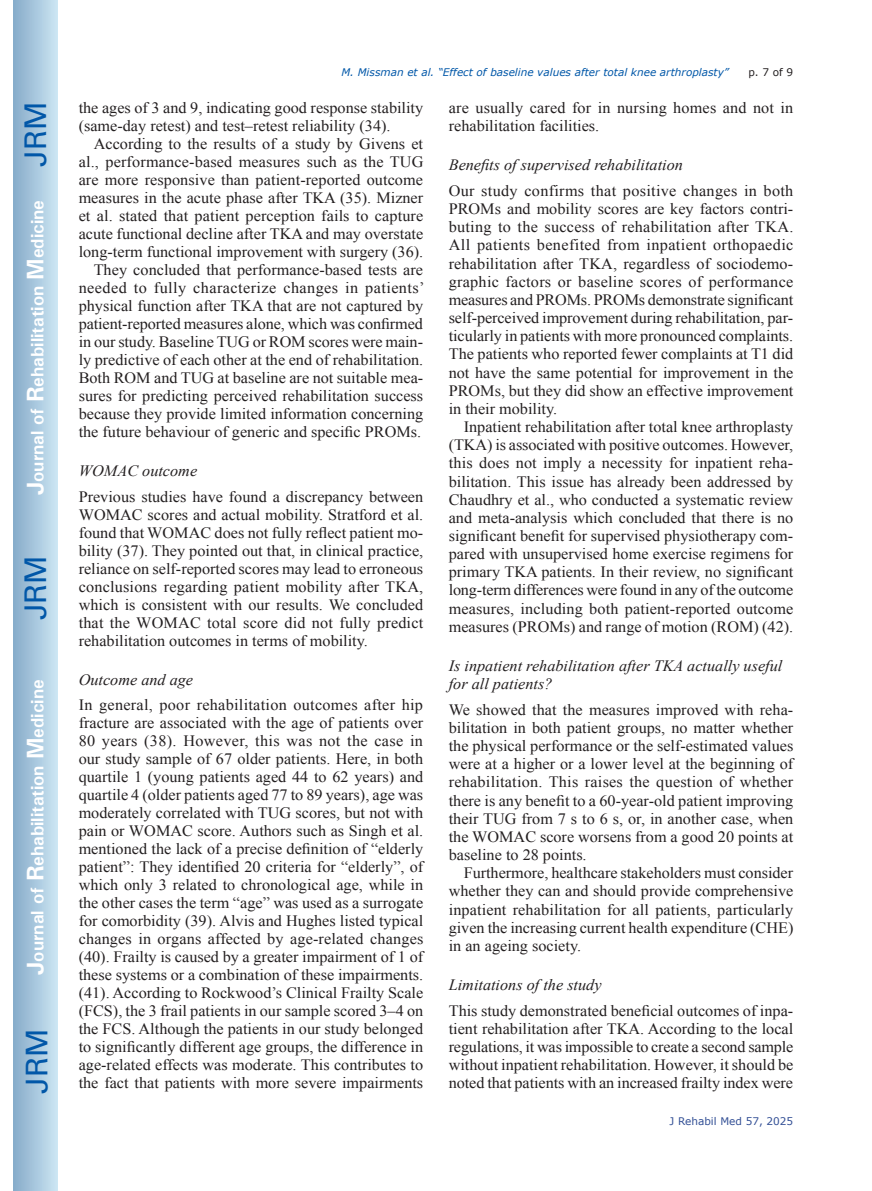
<style>
.page{position:relative;width:872px;height:1191px;background:#fff}
.page>*{position:absolute;margin:0;border:0;box-sizing:border-box;transform-origin:0 0}
.t1{font:30px "Univers";color:#0157a8}
.t2{font:700 18px "Univers";color:#fff}
.t3{font:15.75px/18px "Times New Roman";color:#231f20;text-align:justify}
.t4{font:italic 15.75px/18.1px "Times New Roman";color:#231f20}
.t5{font:italic 10.5px "Verdana";color:#0157a8}
.t6{font:10.5px "Verdana";color:#324f95}
.t7{font:10.5px "Verdana";color:#231f20}
.s1{font-size:24px}
</style>
<div class="page">
<div style="left:14px;top:0;width:43px;height:1191px;background:linear-gradient(to right,#88acca,#cbe5f2)"></div>
<h1 class="t1" style="left:18px;top:167px;width:67px;rotate:-90deg">JRM</h1>
<p class="t2" style="left:26px;top:495px;width:297px;rotate:-90deg"><span class="s1">J</span>ournal of <span class="s1">R</span>ehabilitation <span class="s1">M</span>edicine</p>
<h1 class="t1" style="left:18px;top:620px;width:67px;rotate:-90deg">JRM</h1>
<p class="t2" style="left:26px;top:974px;width:297px;rotate:-90deg"><span class="s1">J</span>ournal of <span class="s1">R</span>ehabilitation <span class="s1">M</span>edicine</p>
<h1 class="t1" style="left:19px;top:1093px;width:67px;rotate:-90deg">JRM</h1>
<p class="t5" style="left:341px;top:65px;width:389px">M. Missman et al. “Effect of baseline values after total knee arthroplasty”</p>
<p class="t7" style="left:748px;top:65px;width:46px">p. 7 of 9</p>
<p class="t3" style="left:79px;top:98px;width:346px">the ages of 3 and 9, indicating good response stability (same-day retest) and test–retest reliability (34).</p>
<p class="t3" style="left:79px;top:134px;width:347px;text-align:right">According to the results of a study by Givens et al., performance-based measures such as the TUG are more responsive than patient-reported outcome measures in the acute phase after TKA (35). Mizner et al. stated that patient perception fails to capture acute functional decline after TKA and may overstate long-term functional improvement with surgery (36).<br>They concluded that performance-based tests are needed to fully characterize changes in patients’ physical function after TKA that are not captured by patient-reported measures alone, which was confirmed in our study. Baseline TUG or ROM scores were main&shy;ly predictive of each other at the end of rehabilitation.<br>Both ROM and TUG at baseline are not suitable mea&shy;sures for predicting perceived rehabilitation success because they provide limited information concerning the future behaviour of generic and specific PROMs.</p>
<p class="t4" style="left:79px;top:461px;width:120px">WOMAC outcome</p>
<p class="t3" style="left:79px;top:487px;width:346px">Previous studies have found a discrepancy between WOMAC scores and actual mobility. Stratford et al. found that WOMAC does not fully reflect patient mo&shy;bility (37). They pointed out that, in clinical practice, reliance on self-reported scores may lead to erroneous conclusions regarding patient mobility after TKA, which is consistent with our results. We concluded that the WOMAC total score did not fully predict rehabilitation outcomes in terms of mobility.</p>
<p class="t4" style="left:79px;top:670px;width:116px">Outcome and age</p>
<p class="t3" style="left:79px;top:695px;width:346px">In general, poor rehabilitation outcomes after hip fracture are associated with the age of patients over 80 years (38). However, this was not the case in our study sample of 67 older patients. Here, in both quartile 1 (young patients aged 44 to 62 years) and quartile 4 (older patients aged 77 to 89 years), age was moderately correlated with TUG scores, but not with pain or WOMAC score. Authors such as Singh et al. mentioned the lack of a precise definition of “elderly patient”: They identified 20 criteria for “elderly”, of which only 3 related to chronological age, while in the other cases the term “age” was used as a surrogate for comorbidity (39). Alvis and Hughes listed typical changes in organs affected by age-related changes (40). Frailty is caused by a greater impairment of 1 of these systems or a combination of these impairments. (41). According to Rockwood’s Clinical Frailty Scale (FCS), the 3 frail patients in our sample scored 3–4 on the FCS. Although the patients in our study belonged to significantly different age groups, the difference in age-related effects was moderate. This contributes to the fact that patients with more severe impairments</p>
<p class="t3" style="left:449px;top:98px;width:346px">are usually cared for in nursing homes and not in rehabilitation facilities.</p>
<p class="t4" style="left:449px;top:156px;width:236px">Benefits of supervised rehabilitation</p>
<p class="t3" style="left:449px;top:181px;width:346px">Our study confirms that positive changes in both PROMs and mobility scores are key factors contri&shy;buting to the success of rehabilitation after TKA.<br>All patients benefited from inpatient orthopaedic rehabilitation after TKA, regardless of sociodemo&shy;graphic factors or baseline scores of performance measures and PROMs. PROMs demonstrate significant self-perceived improvement during rehabilitation, par&shy;ticularly in patients with more pronounced complaints.<br>The patients who reported fewer complaints at T1 did not have the same potential for improvement in the PROMs, but they did show an effective improvement in their mobility.</p>
<p class="t3" style="left:449px;top:417px;width:346px;text-indent:15px">Inpatient rehabilitation after total knee arthroplasty (TKA) is associated with positive outcomes. However, this does not imply a necessity for inpatient reha&shy;bilitation. This issue has already been addressed by Chaudhry et al., who conducted a systematic review and meta-analysis which concluded that there is no significant benefit for supervised physiotherapy com&shy;pared with unsupervised home exercise regimens for primary TKA patients. In their review, no significant long-term differences were found in any of the outcome measures, including both patient-reported outcome measures (PROMs) and range of motion (ROM) (42).</p>
<p class="t4" style="left:449px;top:656px;width:335px">Is inpatient rehabilitation after TKA actually useful for all patients?</p>
<p class="t3" style="left:449px;top:700px;width:346px">We showed that the measures improved with reha&shy;bilitation in both patient groups, no matter whether the physical performance or the self-estimated values were at a higher or a lower level at the beginning of rehabilitation. This raises the question of whether there is any benefit to a 60-year-old patient improving their TUG from 7 s to 6 s, or, in another case, when the WOMAC score worsens from a good 20 points at baseline to 28 points.</p>
<p class="t3" style="left:449px;top:863px;width:346px;text-indent:15px">Furthermore, healthcare stakeholders must consider whether they can and should provide comprehensive inpatient rehabilitation for all patients, particularly given the increasing current health expenditure (CHE) in an ageing society.</p>
<p class="t4" style="left:449px;top:975px;width:154px">Limitations of the study</p>
<p class="t3" style="left:449px;top:1001px;width:346px">This study demonstrated beneficial outcomes of inpa&shy;tient rehabilitation after TKA. According to the local regulations, it was impossible to create a second sample without inpatient rehabilitation. However, it should be noted that patients with an increased frailty index were</p>
<p class="t6" style="left:669px;top:1114px;width:125px">J Rehabil Med 57, 2025</p>
</div>
